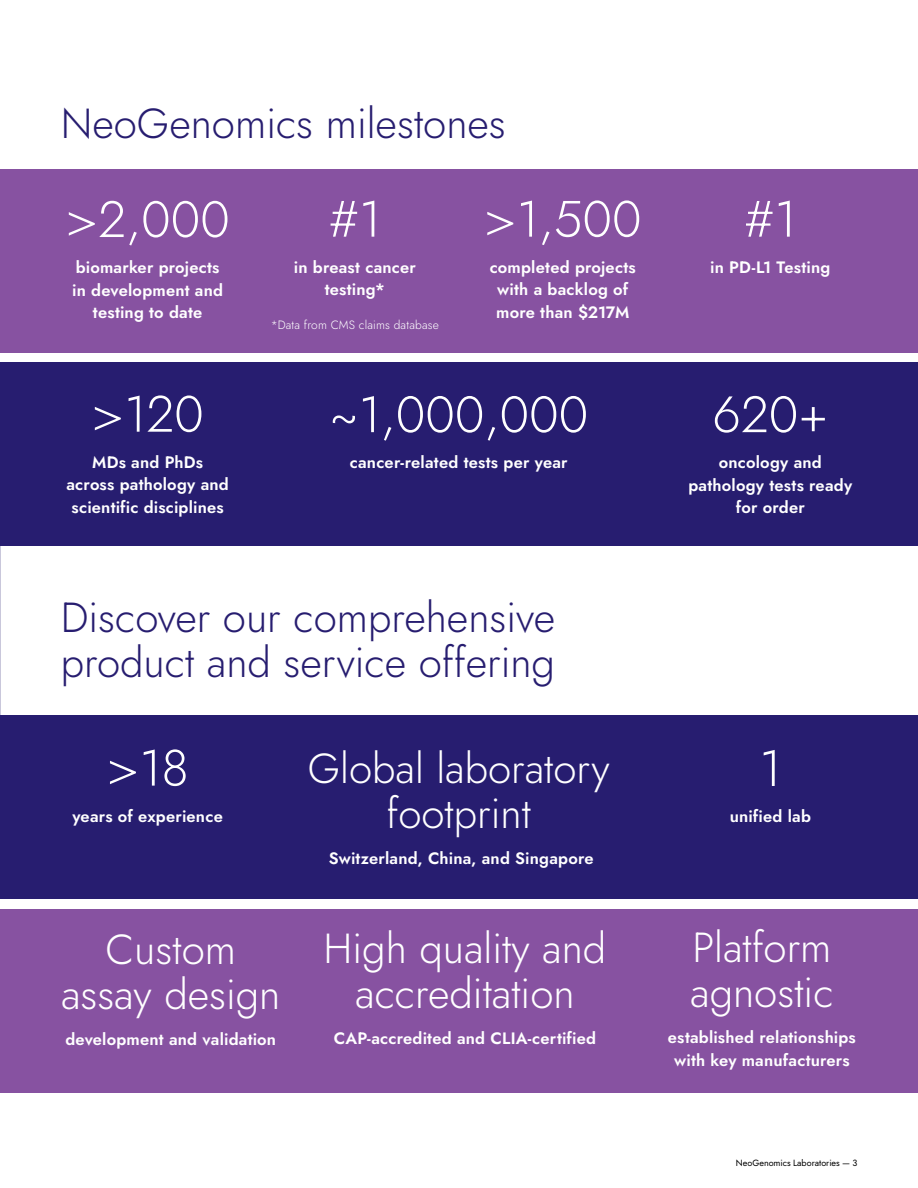
<style>
.page{position:relative;width:918px;height:1188px;background:#fff}
.page>*{position:absolute;margin:0;border:0;box-sizing:border-box;transform-origin:0 0}
.t1{font:300 51px "Jost";color:#fff}
.t2{font:300 42px/45px "Jost";color:#fff;text-align:center}
.t3{font:300 42px/45px "Jost";color:#271d70}
.t4{font:600 16.5px/22.5px "Jost";letter-spacing:.01em;color:#fff;text-align:center}
.t5{font:300 12px "Jost";letter-spacing:.015em;color:#fff}
.t6{font:9px "Jost";color:#000}
</style>
<div class="page">
<div style="left:0;top:169px;width:918px;height:184px;background:#8752a1"></div>
<div style="left:0;top:715px;width:918px;height:184px;background:#271d70"></div>
<div style="left:0;top:362px;width:918px;height:184px;background:#271d70"></div>
<div style="left:0;top:909px;width:918px;height:184px;background:#8752a1"></div>
<h2 class="t3" style="left:61px;top:101px;width:447px">NeoGenomics milestones</h2>
<h1 class="t1" style="left:65px;top:184px;width:166px">&gt;2,000</h1>
<p class="t4" style="left:72px;top:256px;width:152px">biomarker projects in development and testing to date</p>
<h1 class="t1" style="left:92px;top:379px;width:114px">&gt;120</h1>
<p class="t4" style="left:66px;top:451px;width:164px">MDs and PhDs across pathology and scientific disciplines</p>
<h1 class="t1" style="left:329px;top:184px;width:54px">#1</h1>
<p class="t4" style="left:294px;top:256px;width:124px">in breast cancer testing*</p>
<p class="t5" style="left:271px;top:317px;width:170px">*Data from CMS claims database</p>
<h1 class="t1" style="left:484px;top:184px;width:159px">&gt;1,500</h1>
<p class="t4" style="left:490px;top:256px;width:148px">completed projects with a backlog of more than $217M</p>
<h1 class="t1" style="left:329px;top:380px;width:261px">~1,000,000</h1>
<p class="t4" style="left:350px;top:451px;width:219px">cancer-related tests per year</p>
<h1 class="t1" style="left:744px;top:184px;width:54px">#1</h1>
<p class="t4" style="left:710px;top:256px;width:122px">in PD-L1 Testing</p>
<h1 class="t1" style="left:712px;top:380px;width:118px">620+</h1>
<p class="t4" style="left:688px;top:451px;width:165px">oncology and pathology tests ready for order</p>
<h2 class="t3" style="left:61px;top:595px;width:496px">Discover our comprehensive product and service offering</h2>
<h1 class="t1" style="left:107px;top:733px;width:84px">&gt;18</h1>
<p class="t4" style="left:72px;top:805px;width:152px">years of experience</p>
<h2 class="t2" style="left:61px;top:927px;width:221px">Custom assay design</h2>
<p class="t4" style="left:65px;top:1028px;width:212px">development and validation</p>
<h2 class="t2" style="left:308px;top:746px;width:303px">Global laboratory footprint</h2>
<p class="t4" style="left:329px;top:847px;width:266px">Switzerland, China, and Singapore</p>
<h2 class="t2" style="left:324px;top:926px;width:284px">High quality and accreditation</h2>
<p class="t4" style="left:334px;top:1027px;width:264px">CAP-accredited and CLIA-certified</p>
<h1 class="t1" style="left:759px;top:733px;width:24px">1</h1>
<p class="t4" style="left:730px;top:805px;width:83px">unified lab</p>
<h2 class="t2" style="left:690px;top:926px;width:145px;text-align:left">Platform agnostic</h2>
<p class="t4" style="left:668px;top:1027px;width:189px">established relationships with key manufacturers</p>
<p class="t6" style="left:736px;top:1157px;width:123px">NeoGenomics Laboratories — 3</p>
</div>
